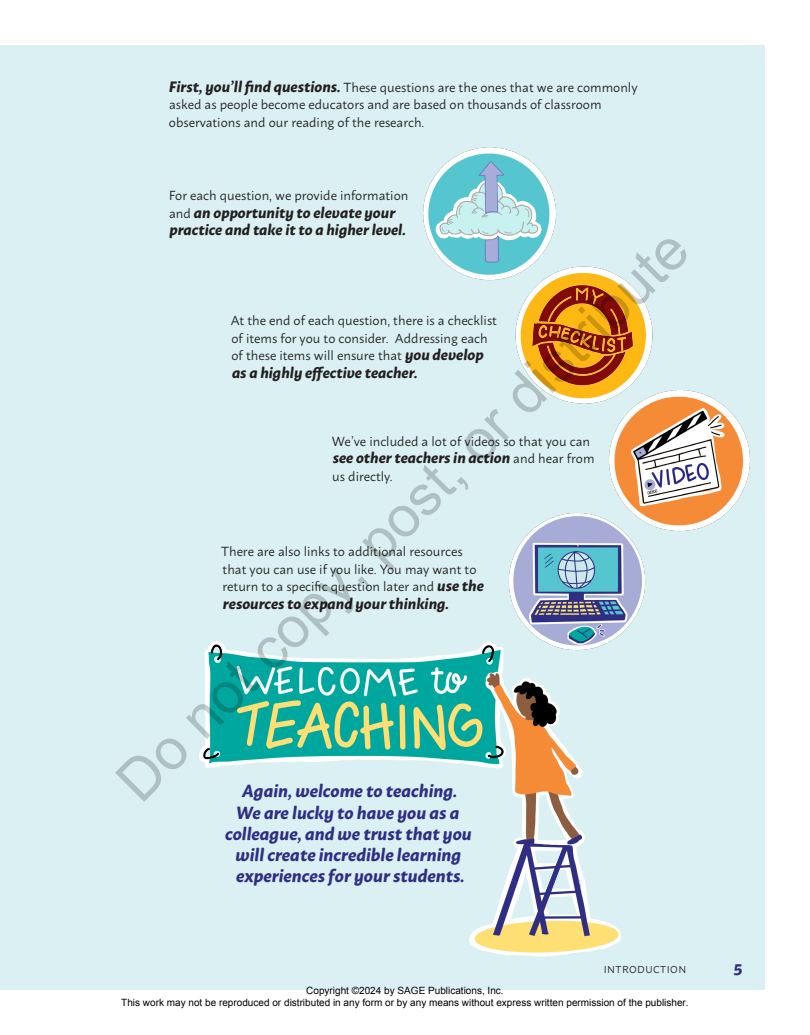
<style>
.page{position:relative;width:810px;height:1035px;background:#fff}
.page>*{position:absolute;margin:0;border:0;box-sizing:border-box;transform-origin:0 0}
.t1{font:57.5px "Arial";color:rgb(0 0 0/.2)}
.t2{font:italic 700 17.5px/21.2px "Macho";color:#2f2e84;text-align:center}
.t3{font:700 16.25px "Macho";color:#2f2e84}
.t4{font:italic 700 15px/17.5px "Macho";color:#231f20}
.t5{font:13.12px/17.5px "Macho";color:#231f20}
.t6{font:10px/12px "Arial";color:#000;text-align:center}
.t7{font:10px "Macho";letter-spacing:.045em;color:#231f20}
.s1{font-weight:700;font-style:italic;font-size:15px}
.s2{font-weight:400;font-style:normal;font-size:13.12px}
</style>
<div class="page">
<div style="left:0;top:45px;width:765px;height:945px;background:#daf0f2"></div>
<img style="left:423px;top:147px;width:133px;height:134px">
<img style="left:505px;top:256px;width:148px;height:148px">
<img style="left:520px;top:274px;width:127px;height:123px">
<img style="left:600px;top:381px;width:150px;height:151px">
<img style="left:199px;top:641px;width:422px;height:316px">
<img style="left:497px;top:502px;width:160px;height:159px">
<p class="t5" style="left:169px;top:77px;width:470px"><span class="s1">First, you’ll find questions.</span> These questions are the ones that we are commonly asked as people become educators and are based on thousands of classroom observations and our reading of the research.</p>
<p class="t5" style="left:169px;top:186px;width:241px">For each question, we provide information</p>
<p class="t4" style="left:169px;top:203px;width:239px"><span class="s2">and</span> an opportunity to elevate your practice and take it to a higher level.</p>
<h1 class="t1" style="left:100px;top:764px;width:781px;rotate:-45deg">Do not copy, post, or distribute</h1>
<p class="t5" style="left:231px;top:310px;width:268px">At the end of each question, there is a checklist of items for you to consider. Addressing each of these items will ensure that <span class="s1">you develop</span></p>
<p class="t4" style="left:232px;top:362px;width:187px">as a highly effective teacher.</p>
<p class="t5" style="left:332px;top:431px;width:260px">We’ve included a lot of videos so that you can</p>
<p class="t4" style="left:333px;top:448px;width:263px">see other teachers in action <span class="s2">and hear from</span></p>
<p class="t5" style="left:332px;top:466px;width:62px">us directly.</p>
<p class="t5" style="left:221px;top:542px;width:264px">There are also links to additional resources that you can use if you like. You may want to return to a specific question later and <span class="s1">use the</span></p>
<p class="t4" style="left:223px;top:594px;width:228px">resources to expand your thinking.</p>
<h2 class="t2" style="left:225px;top:779px;width:248px">Again, welcome to teaching.<br>We are lucky to have you as a colleague, and we trust that you will create incredible learning experiences for your students.</h2>
<p class="t7" style="left:604px;top:960px;width:84px">INTRODUCTION</p>
<p class="t3" style="left:734px;top:952px;width:10px">5</p>
<p class="t6" style="left:121px;top:984px;width:569px">Copyright ©2024 by SAGE Publications, Inc.<br>This work may not be reproduced or distributed in any form or by any means without express written permission of the publisher.</p>
</div>
